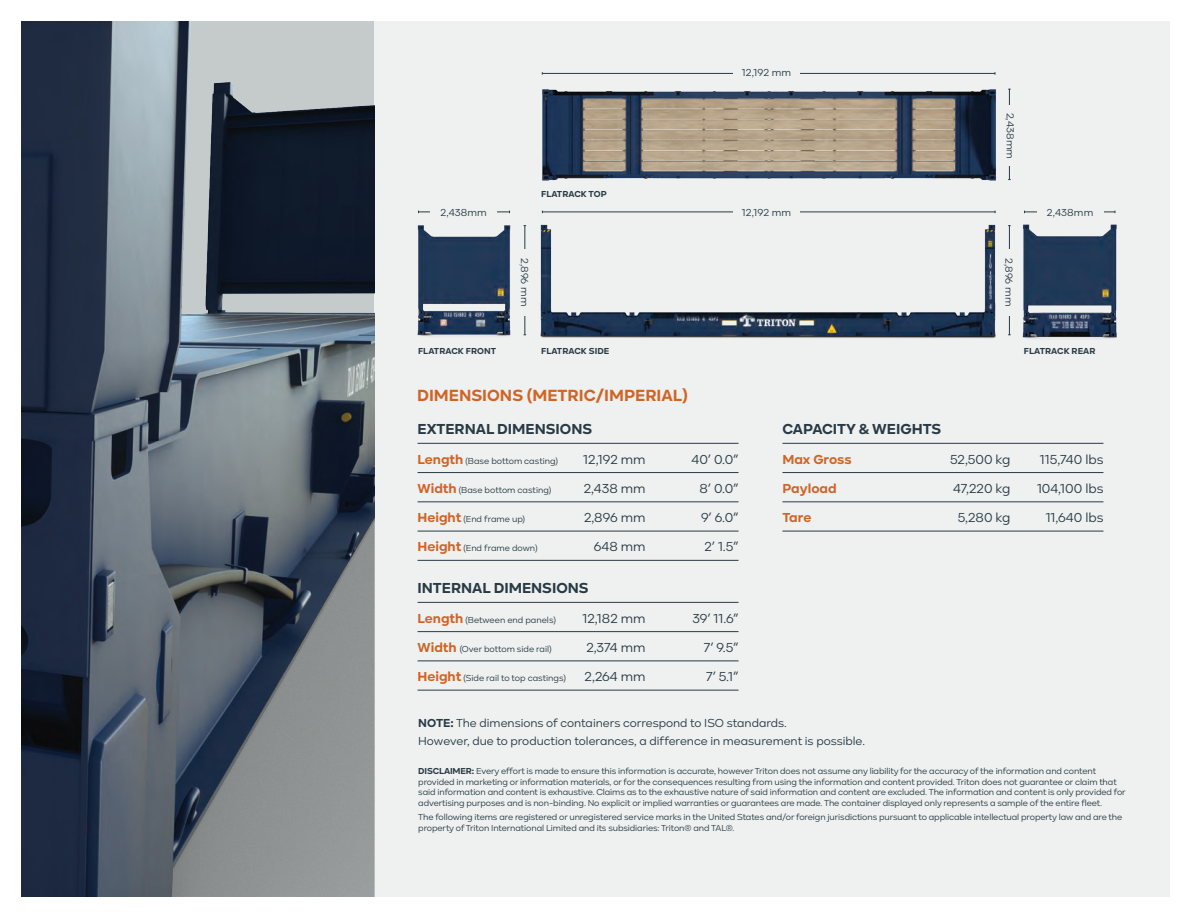
<style>
.page{position:relative;width:1188px;height:918px;background:#fff}
.page>*{position:absolute;margin:0;border:0;box-sizing:border-box;transform-origin:0 0}
.Unit_code{font:700 16.8px "Kinetika";color:#d06427}
.List_-_Header{font:700 15px "Kinetika";color:#293a45}
.List_-_white_line__clear{font:700 15px "Kinetika";color:#293a45}
.List_-_white_line__clear-2{font:13.5px "Kinetika";color:#293a45}
.List_-_white_line__clear-3{font:700 13.5px "Kinetika";color:#d06427}
.Bulleted_Text{font:12px/18px "Kinetika";color:#293a45}
.measurement_graphic{font:10.5px "Kinetika";letter-spacing:.01em;color:#293a45}
.List_-_white_line__clear-4{font:9px/10.5px "Kinetika";letter-spacing:-.01em;color:#293a45}
.Measurement_graphic_elevation{font:700 9px "Kinetika";letter-spacing:.01em;color:#293a45}
.s1{font-weight:700;font-size:13.5px;color:#d06427}
.s2{font-weight:700}
</style>
<div class="page">
<div style="left:24px;top:21px;width:1146px;height:876px;background:#eef1f0"></div>
<img style="left:523px;top:224px;width:488px;height:114px">
<img style="left:21px;top:21px;width:353px;height:876px">
<img style="left:1022px;top:224px;width:95px;height:115px">
<hr style="left:542px;top:212px;width:453px;height:1px;background:#293a45">
<hr style="left:542px;top:73px;width:453px;height:1px;background:#293a45">
<hr style="left:419px;top:212px;width:91px;height:1px;background:#293a45">
<hr style="left:1025px;top:212px;width:90px;height:1px;background:#293a45">
<hr style="left:525px;top:226px;width:1px;height:109px;background:#293a45">
<hr style="left:1009px;top:226px;width:1px;height:109px;background:#293a45">
<div style="left:733px;top:203px;width:67px;height:18px;background:#eef1f0"></div>
<div style="left:733px;top:63px;width:67px;height:18px;background:#eef1f0"></div>
<div style="left:431px;top:203px;width:66px;height:18px;background:#eef1f0"></div>
<div style="left:1037px;top:203px;width:66px;height:18px;background:#eef1f0"></div>
<div style="left:516px;top:249px;width:18px;height:66px;background:#eef1f0"></div>
<div style="left:1001px;top:249px;width:17px;height:66px;background:#eef1f0"></div>
<img style="left:417px;top:225px;width:94px;height:112px">
<img style="left:542px;top:88px;width:469px;height:93px">
<hr style="left:418px;top:443px;width:321px;height:1px;background:#293a45">
<hr style="left:418px;top:472px;width:321px;height:1px;background:#293a45">
<hr style="left:418px;top:502px;width:321px;height:1px;background:#293a45">
<hr style="left:418px;top:531px;width:321px;height:1px;background:#293a45">
<hr style="left:418px;top:560px;width:321px;height:1px;background:#293a45">
<hr style="left:418px;top:602px;width:321px;height:1px;background:#293a45">
<hr style="left:418px;top:631px;width:321px;height:1px;background:#293a45">
<hr style="left:418px;top:661px;width:321px;height:1px;background:#293a45">
<hr style="left:418px;top:690px;width:321px;height:1px;background:#293a45">
<hr style="left:782px;top:443px;width:321px;height:1px;background:#293a45">
<hr style="left:782px;top:472px;width:321px;height:1px;background:#293a45">
<hr style="left:782px;top:502px;width:321px;height:1px;background:#293a45">
<hr style="left:782px;top:531px;width:321px;height:1px;background:#293a45">
<p class="measurement_graphic" style="left:441px;top:206px;width:48px">2,438mm</p>
<p class="Measurement_graphic_elevation" style="left:541px;top:188px;width:67px">FLATRACK TOP</p>
<p class="measurement_graphic" style="left:742px;top:67px;width:51px">12,192 mm</p>
<p class="measurement_graphic" style="left:742px;top:206px;width:51px">12,192 mm</p>
<p class="measurement_graphic" style="left:1016px;top:113px;width:48px;rotate:90deg">2,438mm</p>
<p class="measurement_graphic" style="left:531px;top:258px;width:50px;rotate:90deg">2,896 mm</p>
<p class="measurement_graphic" style="left:1015px;top:258px;width:50px;rotate:90deg">2,896 mm</p>
<p class="measurement_graphic" style="left:1047px;top:206px;width:48px">2,438mm</p>
<p class="Measurement_graphic_elevation" style="left:418px;top:346px;width:80px">FLATRACK FRONT</p>
<p class="Measurement_graphic_elevation" style="left:541px;top:346px;width:70px">FLATRACK SIDE</p>
<p class="Measurement_graphic_elevation" style="left:1024px;top:346px;width:73px">FLATRACK REAR</p>
<p class="Unit_code" style="left:417px;top:385px;width:272px">DIMENSIONS (METRIC/IMPERIAL)</p>
<p class="List_-_Header" style="left:418px;top:420px;width:176px">EXTERNAL DIMENSIONS</p>
<p class="List_-_white_line__clear-4" style="left:418px;top:455px;width:142px"><span class="s1">Length</span> (Base bottom casting)</p>
<p class="List_-_white_line__clear-2" style="left:583px;top:451px;width:64px">12,192 mm</p>
<p class="List_-_white_line__clear-2" style="left:692px;top:451px;width:48px">40’ 0.0”</p>
<p class="List_-_white_line__clear-4" style="left:418px;top:485px;width:135px"><span class="s1">Width</span> (Base bottom casting)</p>
<p class="List_-_white_line__clear-2" style="left:584px;top:481px;width:63px">2,438 mm</p>
<p class="List_-_white_line__clear-2" style="left:700px;top:481px;width:40px">8’ 0.0”</p>
<p class="List_-_white_line__clear-4" style="left:418px;top:514px;width:109px"><span class="s1">Height</span> (End frame up)</p>
<p class="List_-_white_line__clear-2" style="left:584px;top:510px;width:63px">2,896 mm</p>
<p class="List_-_white_line__clear-2" style="left:701px;top:510px;width:39px">9’ 6.0”</p>
<p class="List_-_white_line__clear-4" style="left:418px;top:543px;width:122px"><span class="s1">Height</span> (End frame down)</p>
<p class="List_-_white_line__clear-2" style="left:594px;top:539px;width:53px">648 mm</p>
<p class="List_-_white_line__clear-2" style="left:705px;top:539px;width:35px">2’ 1.5”</p>
<p class="List_-_white_line__clear" style="left:418px;top:579px;width:173px">INTERNAL DIMENSIONS</p>
<p class="List_-_white_line__clear-4" style="left:418px;top:614px;width:140px"><span class="s1">Length</span> (Between end panels)</p>
<p class="List_-_white_line__clear-2" style="left:583px;top:610px;width:65px">12,182 mm</p>
<p class="List_-_white_line__clear-2" style="left:692px;top:610px;width:48px">39’ 11.6”</p>
<p class="List_-_white_line__clear-4" style="left:418px;top:644px;width:136px"><span class="s1">Width</span> (Over bottom side rail)</p>
<p class="List_-_white_line__clear-2" style="left:586px;top:640px;width:61px">2,374 mm</p>
<p class="List_-_white_line__clear-2" style="left:704px;top:640px;width:36px">7’ 9.5”</p>
<p class="List_-_white_line__clear-4" style="left:418px;top:673px;width:150px"><span class="s1">Height</span> (Side rail to top castings)</p>
<p class="List_-_white_line__clear-2" style="left:585px;top:669px;width:62px">2,264 mm</p>
<p class="List_-_white_line__clear-2" style="left:706px;top:669px;width:34px">7’ 5.1”</p>
<p class="List_-_Header" style="left:782px;top:420px;width:160px">CAPACITY &amp; WEIGHTS</p>
<p class="List_-_white_line__clear-3" style="left:782px;top:451px;width:71px">Max Gross</p>
<p class="List_-_white_line__clear-2" style="left:950px;top:451px;width:62px">52,500 kg</p>
<p class="List_-_white_line__clear-2" style="left:1040px;top:451px;width:65px">115,740 lbs</p>
<p class="List_-_white_line__clear-3" style="left:782px;top:480px;width:56px">Payload</p>
<p class="List_-_white_line__clear-2" style="left:953px;top:481px;width:59px">47,220 kg</p>
<p class="List_-_white_line__clear-2" style="left:1037px;top:481px;width:68px">104,100 lbs</p>
<p class="List_-_white_line__clear-3" style="left:782px;top:509px;width:30px">Tare</p>
<p class="List_-_white_line__clear-2" style="left:958px;top:510px;width:54px">5,280 kg</p>
<p class="List_-_white_line__clear-2" style="left:1046px;top:510px;width:59px">11,640 lbs</p>
<p class="Bulleted_Text" style="left:418px;top:714px;width:448px"><span class="s2">NOTE:</span> The dimensions of containers correspond to ISO standards.<br>However, due to production tolerances, a difference in measurement is possible.</p>
<p class="List_-_white_line__clear-4" style="left:418px;top:766px;width:709px"><span class="s2">DISCLAIMER:</span> Every effort is made to ensure this information is accurate, however Triton does not assume any liability for the accuracy of the information and content provided in marketing or information materials, or for the consequences resulting from using the information and content provided. Triton does not guarantee or claim that said information and content is exhaustive. Claims as to the exhaustive nature of said information and content are excluded. The information and content is only provided for advertising purposes and is non-binding. No explicit or implied warranties or guarantees are made. The container displayed only represents a sample of the entire fleet.</p>
<p class="List_-_white_line__clear-4" style="left:418px;top:812px;width:706px">The following items are registered or unregistered service marks in the United States and/or foreign jurisdictions pursuant to applicable intellectual property law and are the property of Triton International Limited and its subsidiaries: Triton® and TAL®.</p>
</div>
